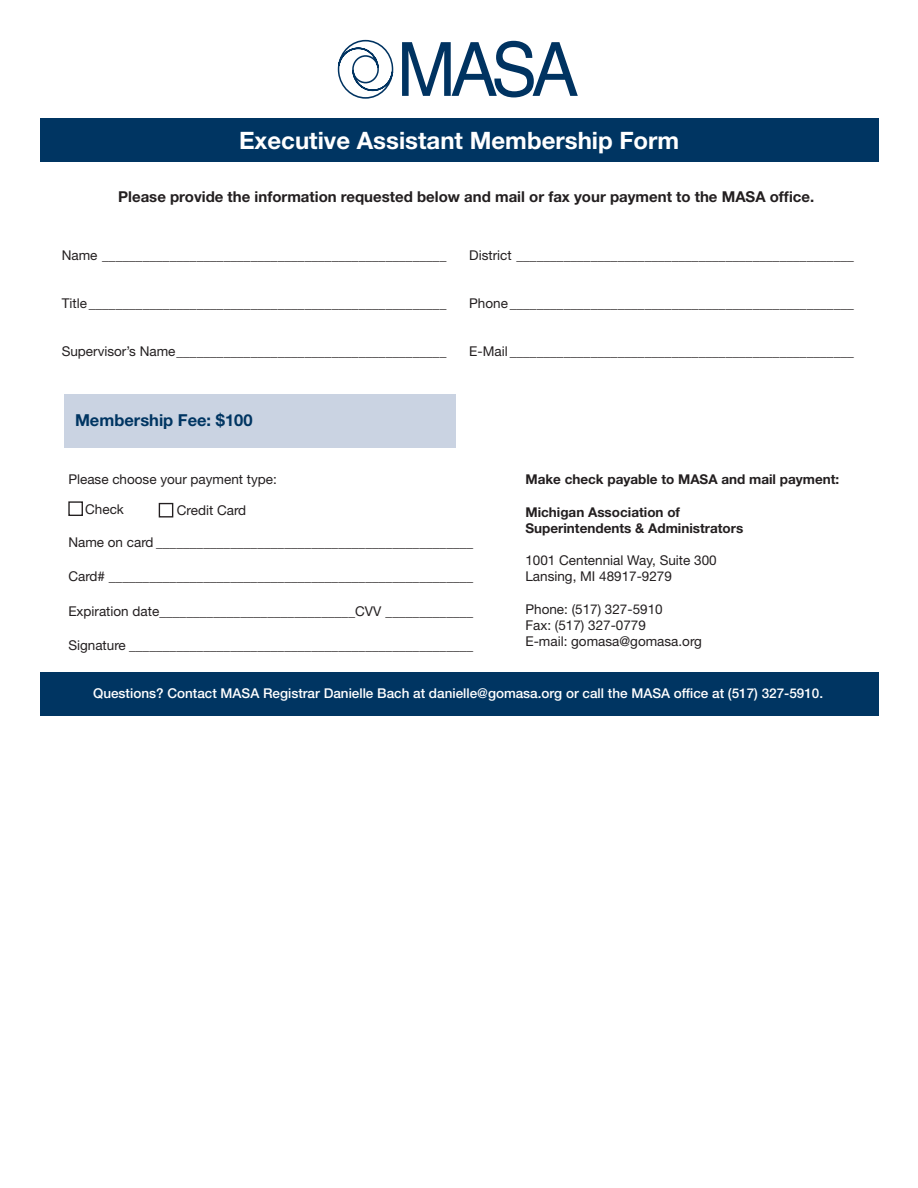
<style>
.page{position:relative;width:918px;height:1188px;background:#fff}
.page>*{position:absolute;margin:0;border:0;box-sizing:border-box;transform-origin:0 0}
.t1{font:700 24px "Helvetica Neue LT Std";color:#fff}
.t2{font:700 16.5px "Helvetica Neue LT Std";color:#003562}
.t3{font:700 15px "Helvetica Neue LT Std";color:#231f20}
.t4{font:13.5px "Helvetica Neue LT Std";color:#231f20}
.t5{font:500 13.5px "Helvetica Neue LT Std";color:#fff}
.t6{font:700 13.5px/16.2px "Helvetica Neue LT Std";color:#231f20}
</style>
<div class="page">
<div style="left:40px;top:119px;width:838px;height:43px;background:#003562"></div>
<div style="left:68px;top:501px;width:15px;height:15px;border:1px solid #231f20"></div>
<div style="left:159px;top:503px;width:14px;height:15px;border:1px solid #231f20"></div>
<svg style="left:338px;top:40px;width:240px;height:59px"></svg>
<div style="left:65px;top:394px;width:391px;height:53px;background:#cad3e2"></div>
<div style="left:40px;top:673px;width:838px;height:43px;background:#003562"></div>
<p class="t1" style="left:239px;top:126px;width:442px">Executive Assistant Membership Form</p>
<p class="t3" style="left:118px;top:188px;width:698px">Please provide the information requested below and mail or fax your payment to the MASA office.</p>
<p class="t4" style="left:62px;top:247px;width:386px">Name ___________________________________________________</p>
<p class="t4" style="left:62px;top:295px;width:386px">Title_____________________________________________________</p>
<p class="t4" style="left:62px;top:343px;width:386px">Supervisor’s Name________________________________________</p>
<p class="t2" style="left:75px;top:410px;width:179px">Membership Fee: $100</p>
<p class="t4" style="left:469px;top:247px;width:386px">District __________________________________________________</p>
<p class="t4" style="left:469px;top:295px;width:386px">Phone___________________________________________________</p>
<p class="t4" style="left:469px;top:343px;width:386px">E-Mail ___________________________________________________</p>
<p class="t4" style="left:68px;top:471px;width:210px">Please choose your payment type:</p>
<p class="t4" style="left:85px;top:501px;width:40px">Check</p>
<p class="t4" style="left:177px;top:503px;width:71px">Credit Card</p>
<p class="t4" style="left:68px;top:534px;width:406px">Name on card _______________________________________________</p>
<p class="t4" style="left:68px;top:568px;width:406px">Card# ______________________________________________________</p>
<p class="t4" style="left:68px;top:603px;width:406px">Expiration date_____________________________CVV _____________</p>
<p class="t4" style="left:68px;top:637px;width:406px">Signature ___________________________________________________</p>
<p class="t6" style="left:525px;top:471px;width:315px">Make check payable to MASA and mail payment:</p>
<p class="t6" style="left:525px;top:503px;width:219px">Michigan Association of<br>Superintendents &amp; Administrators</p>
<p class="t4" style="left:525px;top:552px;width:193px">1001 Centennial Way, Suite 300</p>
<p class="t4" style="left:525px;top:569px;width:148px">Lansing, MI 48917-9279</p>
<p class="t4" style="left:525px;top:601px;width:139px">Phone: (517) 327-5910</p>
<p class="t4" style="left:525px;top:617px;width:122px">Fax: (517) 327-0779</p>
<p class="t4" style="left:525px;top:633px;width:178px">E-mail: gomasa@gomasa.org</p>
<p class="t5" style="left:93px;top:686px;width:732px">Questions? Contact MASA Registrar Danielle Bach at danielle@gomasa.org or call the MASA office at (517) 327-5910.</p>
</div>
